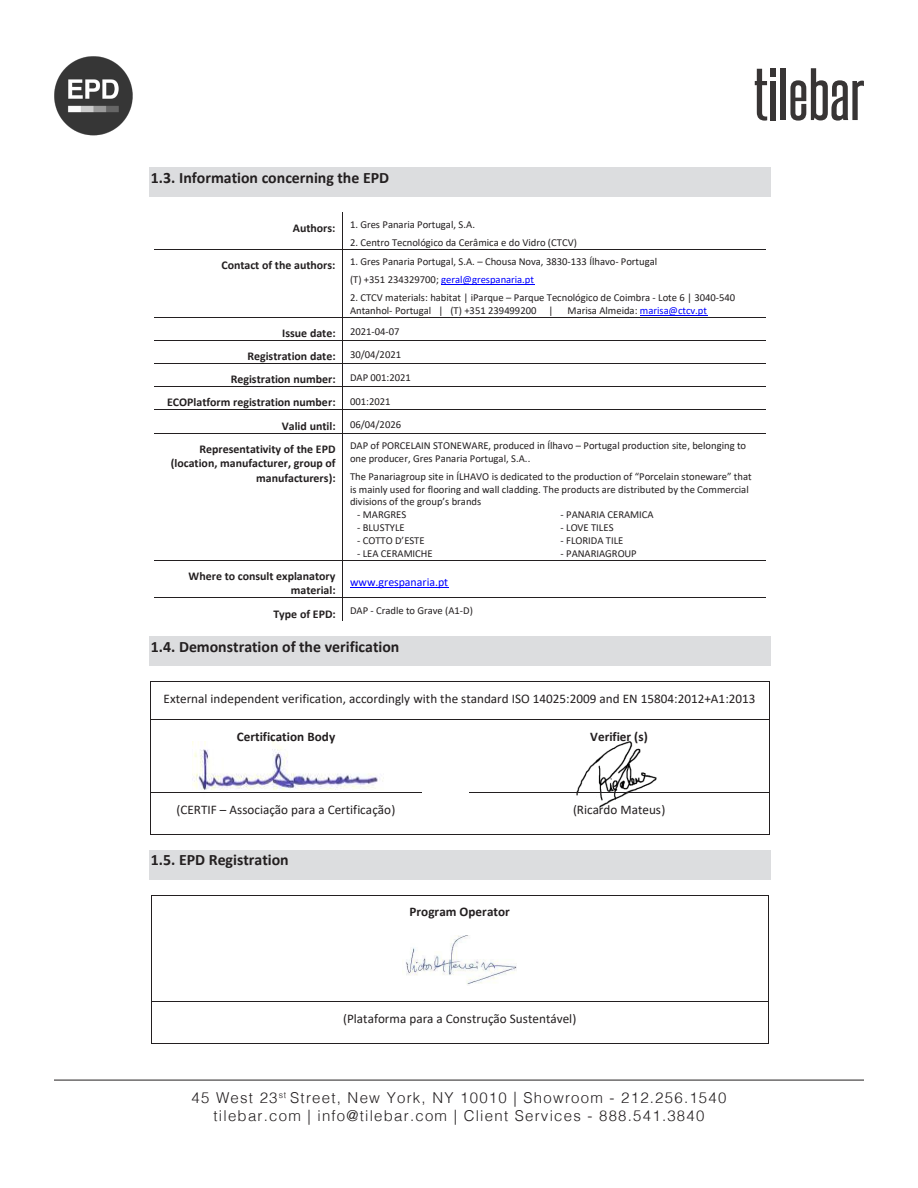
<style>
.page{position:relative;width:918px;height:1188px;background:#fff}
.page>*{position:absolute;margin:0;border:0;box-sizing:border-box;transform-origin:0 0}
.t1{font:700 15.9px "Calibri";color:#231f20}
.t2{font:300 15px/18px "Helvetica";letter-spacing:.08em;color:#231f20;text-align:center}
.t3{font:700 14.55px "Calibri";color:#231f20}
.t4{font:13.2px "Calibri";color:#231f20}
.t5{font:700 13.2px "Calibri";color:#231f20}
.t6{font:700 11.85px/14.5px "Calibri";color:#231f20;text-align:right}
.t7{font:11.85px "Calibri";color:#00f}
.t8{font:10.65px/12.9px "Calibri";letter-spacing:-.005em;color:#231f20}
.t9{font:10.65px "Calibri";color:#00f}
.s1{font-weight:700;font-size:11.85px}
.s2{color:#231f20}
.s3{color:#00f}
.s4{font-weight:400;font-size:10.65px}
</style>
<div class="page">
<hr style="left:54px;top:1080px;width:810px;height:1px;background:#231f20">
<div style="left:770px;top:68px;width:6px;height:8px;background:#383535"></div>
<svg style="left:755px;top:69px;width:12px;height:52px"></svg>
<div style="left:770px;top:81px;width:6px;height:39px;background:#383535"></div>
<div style="left:781px;top:68px;width:5px;height:52px;background:#383535"></div>
<svg style="left:790px;top:68px;width:74px;height:53px"></svg>
<img style="left:54px;top:56px;width:79px;height:80px">
<img style="left:576px;top:741px;width:81px;height:67px">
<img style="left:193px;top:742px;width:191px;height:48px">
<div style="left:149px;top:168px;width:622px;height:29px;background:#dcdddf"></div>
<hr style="left:343px;top:213px;width:1px;height:36px;background:#231f20">
<hr style="left:441px;top:284px;width:93px;height:1px;background:#00f">
<hr style="left:640px;top:316px;width:67px;height:1px;background:#00f">
<hr style="left:154px;top:249px;width:189px;height:1px;background:#231f20">
<hr style="left:343px;top:249px;width:423px;height:1px;background:#231f20">
<hr style="left:343px;top:250px;width:1px;height:67px;background:#231f20">
<hr style="left:154px;top:317px;width:189px;height:1px;background:#231f20">
<hr style="left:343px;top:317px;width:423px;height:1px;background:#231f20">
<hr style="left:154px;top:340px;width:189px;height:1px;background:#231f20">
<hr style="left:343px;top:340px;width:423px;height:1px;background:#231f20">
<hr style="left:154px;top:363px;width:189px;height:1px;background:#231f20">
<hr style="left:343px;top:363px;width:423px;height:1px;background:#231f20">
<hr style="left:154px;top:387px;width:189px;height:1px;background:#231f20">
<hr style="left:343px;top:387px;width:423px;height:1px;background:#231f20">
<hr style="left:154px;top:410px;width:189px;height:1px;background:#231f20">
<hr style="left:343px;top:410px;width:423px;height:1px;background:#231f20">
<hr style="left:154px;top:433px;width:189px;height:1px;background:#231f20">
<hr style="left:343px;top:433px;width:423px;height:1px;background:#231f20">
<hr style="left:343px;top:433px;width:1px;height:127px;background:#231f20">
<hr style="left:350px;top:587px;width:98px;height:1px;background:#00f">
<hr style="left:154px;top:560px;width:189px;height:1px;background:#231f20">
<hr style="left:343px;top:560px;width:423px;height:1px;background:#231f20">
<hr style="left:343px;top:561px;width:1px;height:37px;background:#231f20">
<hr style="left:154px;top:598px;width:189px;height:1px;background:#231f20">
<hr style="left:343px;top:598px;width:423px;height:1px;background:#231f20">
<div style="left:149px;top:637px;width:622px;height:29px;background:#dcdddf"></div>
<hr style="left:150px;top:681px;width:619px;height:1px;background:#231f20">
<hr style="left:150px;top:682px;width:1px;height:37px;background:#231f20">
<hr style="left:769px;top:682px;width:1px;height:37px;background:#231f20">
<hr style="left:150px;top:719px;width:272px;height:1px;background:#231f20">
<hr style="left:423px;top:719px;width:46px;height:1px;background:#231f20">
<hr style="left:470px;top:719px;width:299px;height:1px;background:#231f20">
<hr style="left:150px;top:720px;width:1px;height:72px;background:#231f20">
<hr style="left:769px;top:720px;width:1px;height:72px;background:#231f20">
<hr style="left:150px;top:792px;width:272px;height:1px;background:#231f20">
<hr style="left:469px;top:792px;width:300px;height:1px;background:#231f20">
<hr style="left:150px;top:793px;width:1px;height:41px;background:#231f20">
<hr style="left:150px;top:834px;width:272px;height:1px;background:#231f20">
<hr style="left:422px;top:834px;width:47px;height:1px;background:#231f20">
<hr style="left:469px;top:834px;width:300px;height:1px;background:#231f20">
<hr style="left:769px;top:793px;width:1px;height:41px;background:#231f20">
<div style="left:149px;top:850px;width:622px;height:29px;background:#dcdddf"></div>
<hr style="left:151px;top:895px;width:617px;height:1px;background:#231f20">
<hr style="left:151px;top:896px;width:1px;height:105px;background:#231f20">
<hr style="left:768px;top:896px;width:1px;height:105px;background:#231f20">
<hr style="left:151px;top:1001px;width:617px;height:1px;background:#231f20">
<hr style="left:151px;top:1002px;width:1px;height:41px;background:#231f20">
<hr style="left:151px;top:1043px;width:617px;height:1px;background:#231f20">
<hr style="left:768px;top:1002px;width:1px;height:41px;background:#231f20">
<img style="left:402px;top:936px;width:114px;height:48px">
<p class="t1" style="left:151px;top:166px;width:240px">1.3. Information concerning the EPD</p>
<p class="t8" style="left:293px;top:218px;width:184px"><span class="s1">Authors:</span> 1. Gres Panaria Portugal, S.A.</p>
<p class="t8" style="left:350px;top:236px;width:229px">2. Centro Tecnológico da Cerâmica e do Vidro (CTCV)</p>
<p class="t8" style="left:221px;top:255px;width:437px"><span class="s1">Contact of the authors:</span> 1. Gres Panaria Portugal, S.A. – Chousa Nova, 3830-133 Ílhavo- Portugal</p>
<p class="t9" style="left:350px;top:272px;width:186px"><span class="s2">(T) +351 234329700;</span> geral@grespanaria.pt</p>
<p class="t8" style="left:350px;top:291px;width:387px">2. CTCV materials: habitat | iParque – Parque Tecnológico de Coimbra - Lote 6 | 3040-540<br>Antanhol- Portugal | (T) +351 239499200 |</p>
<p class="t8" style="left:568px;top:304px;width:141px">Marisa Almeida: <span class="s3">marisa@ctcv.pt</span></p>
<p class="t6" style="left:282px;top:326px;width:119px">Issue date: <span class="s4">2021-04-07</span></p>
<p class="t6" style="left:247px;top:349px;width:155px">Registration date: <sup>30/04/2021</sup></p>
<p class="t6" style="left:231px;top:372px;width:182px">Registration number: <sup>DAP</sup> <sup>001:2021</sup></p>
<p class="t6" style="left:167px;top:395px;width:225px">ECOPlatform registration number: <span class="s4">001:2021</span></p>
<p class="t6" style="left:282px;top:418px;width:121px">Valid until: <span class="s4">06/04/2026</span></p>
<p class="t6" style="left:200px;top:441px;width:138px">Representativity of the EPD</p>
<p class="t6" style="left:171px;top:456px;width:166px">(location, manufacturer, group of manufacturers):</p>
<p class="t8" style="left:350px;top:438px;width:398px">DAP of PORCELAIN STONEWARE, produced in Ílhavo – Portugal production site, belonging to one producer, Gres Panaria Portugal, S.A..</p>
<p class="t8" style="left:350px;top:470px;width:403px">The Panariagroup site in ÍLHAVO is dedicated to the production of “Porcelain stoneware” that is mainly used for flooring and wall cladding. The products are distributed by the Commercial divisions of the group’s brands</p>
<p class="t8" style="left:357px;top:508px;width:51px">- MARGRES</p>
<p class="t8" style="left:357px;top:521px;width:49px">- BLUSTYLE</p>
<p class="t8" style="left:357px;top:534px;width:69px">- COTTO D’ESTE</p>
<p class="t8" style="left:357px;top:547px;width:77px">- LEA CERAMICHE</p>
<p class="t8" style="left:561px;top:508px;width:95px">- PANARIA CERAMICA</p>
<p class="t8" style="left:561px;top:521px;width:55px">- LOVE TILES</p>
<p class="t8" style="left:561px;top:534px;width:64px">- FLORIDA TILE</p>
<p class="t8" style="left:561px;top:547px;width:78px">- PANARIAGROUP</p>
<p class="t6" style="left:189px;top:569px;width:149px">Where to consult explanatory material:</p>
<p class="t7" style="left:350px;top:574px;width:100px">www.grespanaria.pt</p>
<p class="t8" style="left:273px;top:603px;width:201px"><span class="s1">Type of EPD:</span> DAP - Cradle to Grave (A1-D)</p>
<p class="t1" style="left:151px;top:635px;width:250px">1.4. Demonstration of the verification</p>
<p class="t4" style="left:164px;top:689px;width:594px">External independent verification, accordingly with the standard ISO 14025:2009 and EN 15804:2012+A1:2013</p>
<p class="t5" style="left:237px;top:727px;width:100px">Certification Body</p>
<p class="t5" style="left:590px;top:727px;width:59px">Verifier (s)</p>
<p class="t4" style="left:177px;top:800px;width:220px">(CERTIF – Associação para a Certificação)</p>
<p class="t4" style="left:573px;top:800px;width:94px">(Ricardo Mateus)</p>
<p class="t1" style="left:151px;top:849px;width:139px">1.5. EPD Registration</p>
<p class="t5" style="left:410px;top:903px;width:102px">Program Operator</p>
<p class="t4" style="left:343px;top:1009px;width:235px">(Plataforma para a Construção Sustentável)</p>
<p class="t2" style="left:192px;top:1087px;width:536px">45 West 23<sup>st</sup> Street, New York, NY 10010 | Showroom - 212.256.1540 tilebar.com | info@tilebar.com | Client Services - 888.541.3840</p>
<p class="t3" style="left:616px;top:1088px;width:145px">The DAPHabitat System</p>
</div>
